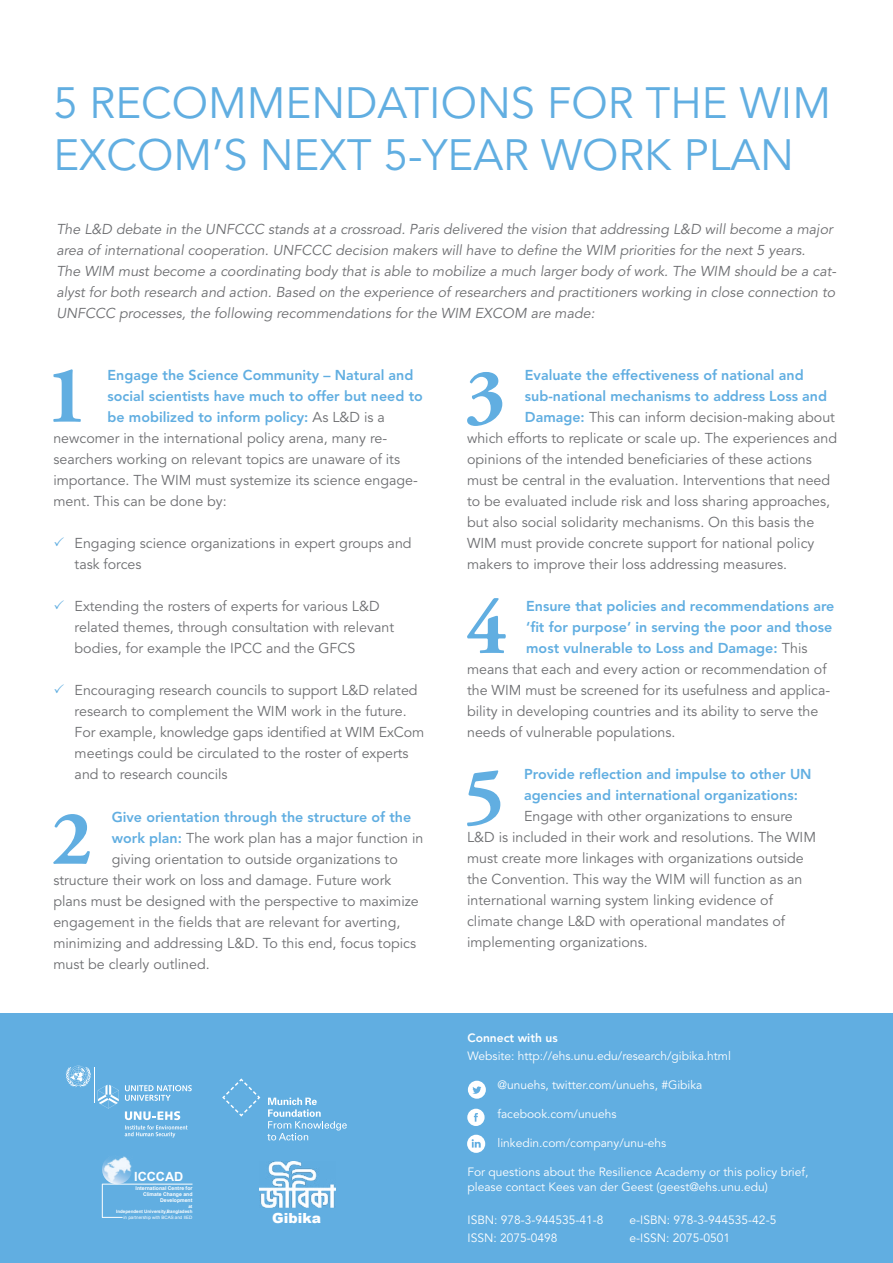
<style>
.page{position:relative;width:893px;height:1263px;background:#fff}
.page>*{position:absolute;margin:0;border:0;box-sizing:border-box;transform-origin:0 0}
.Fliesstext{font:700 81.75px "Adobe Garamond Pro";color:#61aee1}
.Fliesstext-2{font:700 77.55px "Adobe Garamond Pro";color:#61aee1}
.Headline{font:43.5px/52.2px "Avenir LT Std";color:#61aee1}
.Fliesstext-3{font:14.25px/21px "Avenir LT Std";color:#6d6e71}
.Subtitel{font:italic 14.25px/21px "Avenir LT Pro";color:#6d6e71}
.Fliesstext-4{font:800 14.25px "Avenir LT Std";color:#61aee1}
.t1{font:900 13.95px "Arial";color:#fff}
.t2{font:700 12.6px "Arial";color:#fff}
.text{font:12px/15px "Avenir LT Std";color:#fff}
.t3{font:800 12px "Avenir LT Std";color:#fff}
.t4{font:700 5.1px/6.1px "Arial";color:#fff;text-align:right}
.t5{font:700 4.5px/5.4px "Arial";color:#fff;text-align:right}
.s1{font-weight:400;color:#6d6e71}
.s2{font-weight:800;color:#61aee1}
.s3{font-weight:400}
</style>
<div class="page">
<div style="left:0;top:1014px;width:893px;height:249px;background:#61aee1"></div>
<svg style="left:125px;top:1111px;width:63px;height:26px"></svg>
<hr style="left:94px;top:1067px;width:1px;height:36px;background:#fff">
<svg style="left:66px;top:1066px;width:25px;height:21px"></svg>
<svg style="left:98px;top:1085px;width:21px;height:23px"></svg>
<svg style="left:125px;top:1085px;width:67px;height:16px"></svg>
<svg style="left:222px;top:1078px;width:38px;height:38px"></svg>
<svg style="left:267px;top:1097px;width:80px;height:43px"></svg>
<img style="left:260px;top:1162px;width:75px;height:46px">
<hr style="left:102px;top:1184px;width:90px;height:1px;background:#fff">
<hr style="left:102px;top:1184px;width:1px;height:33px;background:#fff">
<svg style="left:101px;top:1183px;width:33px;height:3px"></svg>
<img style="left:102px;top:1156px;width:30px;height:27px">
<svg style="left:102px;top:1217px;width:21px;height:1px"></svg>
<svg style="left:468px;top:1081px;width:18px;height:18px"></svg>
<svg style="left:467px;top:1109px;width:18px;height:17px"></svg>
<svg style="left:467px;top:1135px;width:18px;height:18px"></svg>
<p class="Headline" style="left:53px;top:78px;width:779px">5 RECOMMENDATIONS FOR THE WIM<br>EXCOM’S NEXT 5-YEAR WORK PLAN</p>
<p class="Subtitel" style="left:56px;top:219px;width:781px">The L&amp;D debate in the UNFCCC stands at a crossroad. Paris delivered the vision that addressing L&amp;D will become a major area of international cooperation. UNFCCC decision makers will have to define the WIM priorities for the next 5 years.<br>The WIM must become a coordinating body that is able to mobilize a much larger body of work. The WIM should be a cat&shy;alyst for both research and action. Based on the experience of researchers and practitioners working in close connection to UNFCCC processes, the following recommendations for the WIM EXCOM are made:</p>
<p class="Fliesstext" style="left:46px;top:348px;width:44px">1</p>
<p class="Fliesstext-4" style="left:108px;top:366px;width:307px">Engage the Science Community – Natural and</p>
<p class="Fliesstext-4" style="left:108px;top:387px;width:317px">social scientists have much to offer but need to</p>
<p class="Fliesstext-4" style="left:108px;top:408px;width:279px">be mobilized to inform policy: <span class="s1">As L&amp;D is a</span></p>
<p class="Fliesstext-3" style="left:53px;top:428px;width:335px">newcomer in the international policy arena, many re-</p>
<p class="Fliesstext-3" style="left:53px;top:449px;width:348px">searchers working on relevant topics are unaware of its</p>
<p class="Fliesstext-3" style="left:53px;top:470px;width:366px">importance. The WIM must systemize its science engage-</p>
<p class="Fliesstext-3" style="left:53px;top:491px;width:175px">ment. This can be done by:</p>
<p class="Fliesstext-3" style="left:75px;top:533px;width:339px">Engaging science organizations in expert groups and task forces</p>
<p class="Fliesstext-3" style="left:75px;top:596px;width:321px">Extending the rosters of experts for various L&amp;D related themes, through consultation with relevant bodies, for example the IPCC and the GFCS</p>
<p class="Fliesstext-3" style="left:75px;top:680px;width:351px">Encouraging research councils to support L&amp;D related research to complement the WIM work in the future.<br>For example, knowledge gaps identified at WIM ExCom meetings could be circulated to the roster of experts and to research councils</p>
<p class="Fliesstext-2" style="left:52px;top:794px;width:42px">2</p>
<p class="Fliesstext-4" style="left:112px;top:808px;width:301px">Give orientation through the structure of the</p>
<p class="Fliesstext-3" style="left:112px;top:828px;width:313px"><span class="s2">work plan:</span> The work plan has a major function in</p>
<p class="Fliesstext-3" style="left:112px;top:849px;width:287px">giving orientation to outside organizations to</p>
<p class="Fliesstext-3" style="left:53px;top:870px;width:340px">structure their work on loss and damage. Future work</p>
<p class="Fliesstext-3" style="left:53px;top:891px;width:367px">plans must be designed with the perspective to maximize</p>
<p class="Fliesstext-3" style="left:53px;top:912px;width:348px">engagement in the fields that are relevant for averting,</p>
<p class="Fliesstext-3" style="left:53px;top:933px;width:364px">minimizing and addressing L&amp;D. To this end, focus topics</p>
<p class="Fliesstext-3" style="left:53px;top:954px;width:158px">must be clearly outlined.</p>
<p class="t2" style="left:134px;top:1168px;width:51px">ICCCAD</p>
<p class="t4" style="left:136px;top:1185px;width:58px">International Centre for<br>Climate Change and<br>Development</p>
<p class="t5" style="left:188px;top:1204px;width:6px">at</p>
<p class="t5" style="left:116px;top:1209px;width:78px">Independent University,Bangladesh <span class="s3">in partnership with BCAS and IIED</span></p>
<p class="t1" style="left:272px;top:1208px;width:50px">Gibika</p>
<p class="Fliesstext-2" style="left:465px;top:352px;width:42px">3</p>
<p class="Fliesstext-4" style="left:525px;top:366px;width:280px">Evaluate the effectiveness of national and</p>
<p class="Fliesstext-4" style="left:525px;top:387px;width:304px">sub-national mechanisms to address Loss and</p>
<p class="Fliesstext-3" style="left:525px;top:407px;width:312px"><span class="s2">Damage:</span> This can inform decision-making about</p>
<p class="Fliesstext-3" style="left:467px;top:428px;width:371px">which efforts to replicate or scale up. The experiences and</p>
<p class="Fliesstext-3" style="left:467px;top:449px;width:346px">opinions of the intended beneficiaries of these actions</p>
<p class="Fliesstext-3" style="left:467px;top:470px;width:365px">must be central in the evaluation. Interventions that need</p>
<p class="Fliesstext-3" style="left:467px;top:491px;width:365px">to be evaluated include risk and loss sharing approaches,</p>
<p class="Fliesstext-3" style="left:467px;top:512px;width:349px">but also social solidarity mechanisms. On this basis the</p>
<p class="Fliesstext-3" style="left:467px;top:533px;width:349px">WIM must provide concrete support for national policy</p>
<p class="Fliesstext-3" style="left:467px;top:554px;width:322px">makers to improve their loss addressing measures.</p>
<p class="Fliesstext-2" style="left:466px;top:583px;width:42px">4</p>
<p class="Fliesstext-4" style="left:526px;top:597px;width:310px">Ensure that policies and recommendations are</p>
<p class="Fliesstext-4" style="left:526px;top:618px;width:308px">‘fit for purpose’ in serving the poor and those</p>
<p class="Fliesstext-4" style="left:526px;top:639px;width:283px">most vulnerable to Loss and Damage: <span class="s1">This</span></p>
<p class="Fliesstext-3" style="left:467px;top:659px;width:361px">means that each and every action or recommendation of</p>
<p class="Fliesstext-3" style="left:467px;top:680px;width:365px">the WIM must be screened for its usefulness and applica-</p>
<p class="Fliesstext-3" style="left:467px;top:701px;width:353px">bility in developing countries and its ability to serve the</p>
<p class="Fliesstext-3" style="left:467px;top:722px;width:210px">needs of vulnerable populations.</p>
<p class="Fliesstext-2" style="left:464px;top:751px;width:42px">5</p>
<p class="Fliesstext-4" style="left:524px;top:766px;width:289px">Provide reflection and impulse to other UN</p>
<p class="Fliesstext-4" style="left:524px;top:787px;width:275px">agencies and international organizations:</p>
<p class="Fliesstext-3" style="left:524px;top:806px;width:270px">Engage with other organizations to ensure</p>
<p class="Fliesstext-3" style="left:467px;top:827px;width:350px">L&amp;D is included in their work and resolutions. The WIM</p>
<p class="Fliesstext-3" style="left:467px;top:848px;width:338px">must create more linkages with organizations outside</p>
<p class="Fliesstext-3" style="left:467px;top:869px;width:337px">the Convention. This way the WIM will function as an</p>
<p class="Fliesstext-3" style="left:467px;top:890px;width:307px">international warning system linking evidence of</p>
<p class="Fliesstext-3" style="left:467px;top:911px;width:319px">climate change L&amp;D with operational mandates of</p>
<p class="Fliesstext-3" style="left:467px;top:932px;width:182px">implementing organizations.</p>
<p class="t3" style="left:467px;top:1030px;width:92px">Connect with us</p>
<p class="text" style="left:467px;top:1049px;width:265px">Website: http://ehs.unu.edu/research/gibika.html</p>
<p class="text" style="left:497px;top:1078px;width:206px">@unuehs, twitter.com/unuehs, #Gibika</p>
<p class="text" style="left:497px;top:1107px;width:120px">facebook.com/unuehs</p>
<p class="text" style="left:497px;top:1135px;width:170px">linkedin.com/company/unu-ehs</p>
<p class="text" style="left:467px;top:1165px;width:342px">For questions about the Resilience Academy or this policy brief, please contact Kees van der Geest (geest@ehs.unu.edu)</p>
<p class="text" style="left:467px;top:1213px;width:138px">ISBN: 978-3-944535-41-8</p>
<p class="text" style="left:629px;top:1213px;width:148px">e-ISBN: 978-3-944535-42-5</p>
<p class="text" style="left:467px;top:1231px;width:91px">ISSN: 2075-0498</p>
<p class="text" style="left:629px;top:1231px;width:102px">e-ISSN: 2075-0501</p>
</div>
